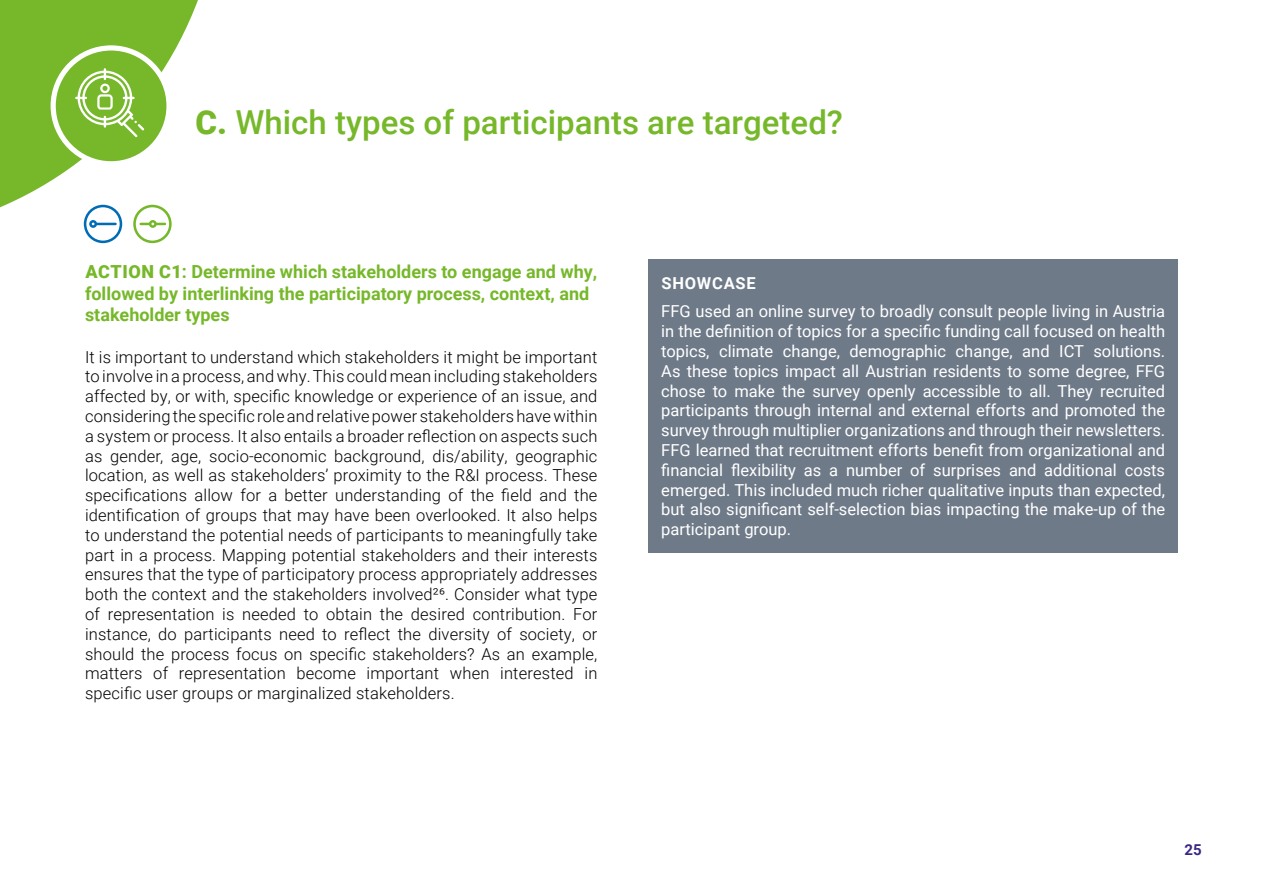
<style>
.page{position:relative;width:1263px;height:893px;background:#fff}
.page>*{position:absolute;margin:0;border:0;box-sizing:border-box;transform-origin:0 0}
.t1{font:500 33px "Roboto";color:#76b82a}
.t2{font:700 18px/21.6px "Roboto";color:#76b82a}
.t3{font:300 16.5px/19.8px "Roboto";letter-spacing:.01em;color:#000;text-align:justify}
.t4{font:16.5px/19.8px "Roboto";color:#fff;text-align:justify}
.t5{font:700 16.5px "Roboto";letter-spacing:.045em;color:#fff}
.t6{font:700 15px "Roboto";color:#3b2783}
.s1{font-weight:900}
</style>
<div class="page">
<svg style="left:0;top:0;width:198px;height:226px;fill:#76b82a"></svg>
<div style="left:53px;top:48px;width:116px;height:116px;background:#76b82a;border-radius:50%"></div>
<div style="left:51px;top:45px;width:121px;height:121px;border:5px solid #fff;border-radius:50%"></div>
<svg style="left:75px;top:68px;width:69px;height:69px"></svg>
<svg style="left:133px;top:205px;width:39px;height:38px"></svg>
<svg style="left:84px;top:205px;width:38px;height:38px"></svg>
<div style="left:89px;top:220px;width:8px;height:8px;border:3px solid #006cb6;border-radius:50%"></div>
<div style="left:648px;top:259px;width:530px;height:293px;background:#6f7a89"></div>
<p class="t1" style="left:196px;top:99px;width:649px"><span class="s1">C.</span> Which types of participants are targeted?</p>
<p class="t2" style="left:85px;top:260px;width:514px"><span class="s1">ACTION C1</span>: Determine which stakeholders to engage and why, followed by interlinking the participatory process, context, and stakeholder types</p>
<p class="t3" style="left:85px;top:346px;width:514px">It is important to understand which stakeholders it might be important to involve in a process, and why. This could mean including stakeholders affected by, or with, specific knowledge or experience of an issue, and considering the specific role and relative power stakeholders have within a system or process. It also entails a broader reflection on aspects such as gender, age, socio-economic background, dis/ability, geographic location, as well as stakeholders’ proximity to the R&amp;I process. These specifications allow for a better understanding of the field and the identification of groups that may have been overlooked. It also helps to understand the potential needs of participants to meaningfully take part in a process. Mapping potential stakeholders and their interests ensures that the type of participatory process appropriately addresses both the context and the stakeholders involved²6. Consider what type of representation is needed to obtain the desired contribution. For instance, do participants need to reflect the diversity of society, or should the process focus on specific stakeholders? As an example, matters of representation become important when interested in specific user groups or marginalized stakeholders.</p>
<p class="t5" style="left:661px;top:272px;width:96px">SHOWCASE</p>
<p class="t4" style="left:661px;top:301px;width:505px">FFG used an online survey to broadly consult people living in Austria in the definition of topics for a specific funding call focused on health topics, climate change, demographic change, and ICT solutions.<br>As these topics impact all Austrian residents to some degree, FFG chose to make the survey openly accessible to all. They recruited participants through internal and external efforts and promoted the survey through multiplier organizations and through their newsletters.<br>FFG learned that recruitment efforts benefit from organizational and financial flexibility as a number of surprises and additional costs emerged. This included much richer qualitative inputs than expected, but also significant self-selection bias impacting the make-up of the participant group.</p>
<p class="t6" style="left:1184px;top:839px;width:19px">25</p>
</div>
